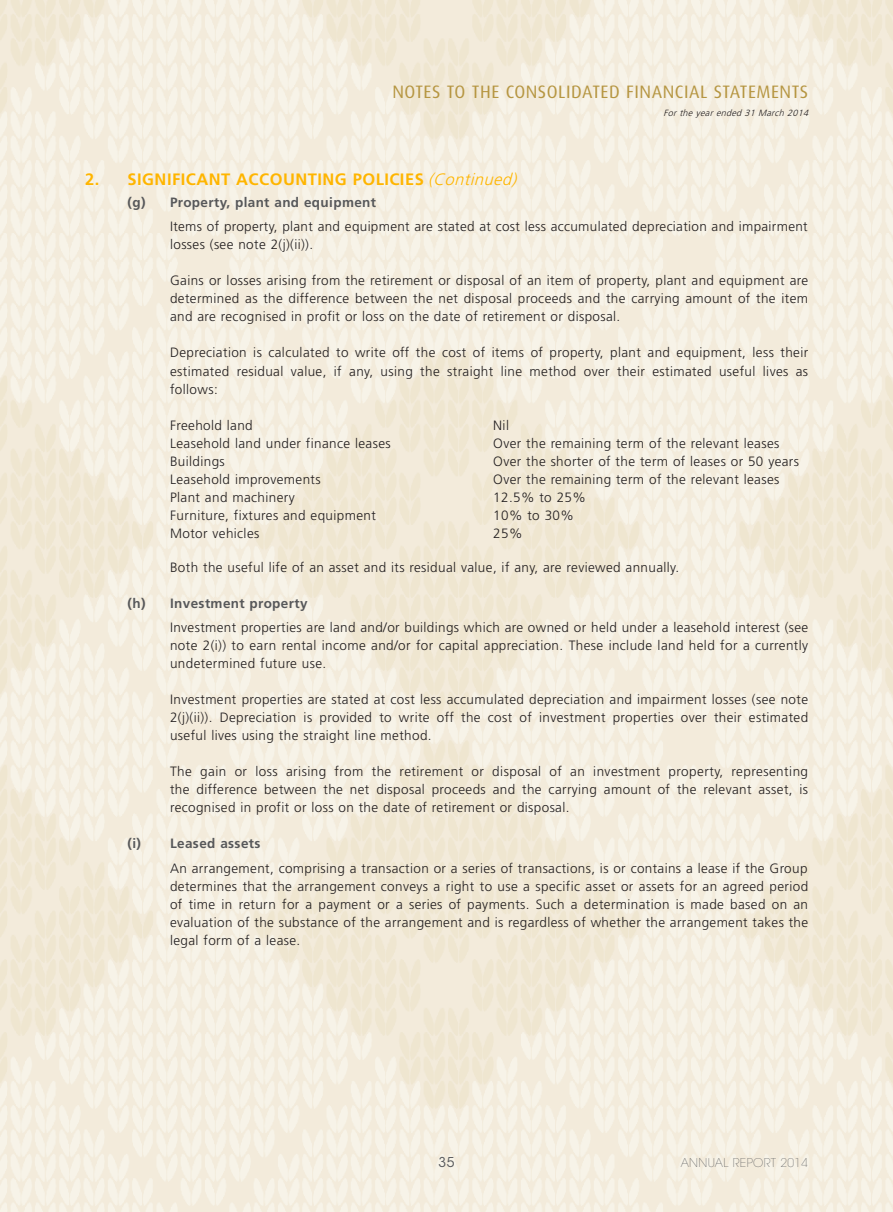
<style>
.page{position:relative;width:893px;height:1212px;background:#fff}
.page>*{position:absolute;margin:0;border:0;box-sizing:border-box;transform-origin:0 0}
.t1{font:18px "Dax";letter-spacing:.03em;color:#b69642}
.Heading_1{font:700 16.5px "Frutiger LT Std";letter-spacing:.03em;color:#ffb500}
.Body_Text{font:300 13.5px/18px "Frutiger LT Std";letter-spacing:.03em;color:#231f20;text-align:justify}
.Heading_2{font:700 13.5px "Frutiger LT Std";letter-spacing:.03em;color:#57585a}
.t2{font:13.5px "ITC Avant Garde Std";color:#57585a}
.t3{font:200 12px "ITC Avant Garde Std";letter-spacing:.03em;color:#57585a}
.t4{font:italic 300 9px "Frutiger LT Std";color:#231f20}
.s1{font-weight:300;font-style:italic}
</style>
<div class="page">
<img style="left:0;top:0;width:893px;height:1212px">
<h1 class="t1" style="left:392px;top:81px;width:417px">NOTES TO THE CONSOLIDATED FINANCIAL STATEMENTS</h1>
<p class="t4" style="left:663px;top:107px;width:149px">For the year ended 31 March 2014</p>
<p class="Heading_1" style="left:85px;top:169px;width:438px">2. SIGNIFICANT ACCOUNTING POLICIES <span class="s1">(Continued)</span></p>
<p class="Heading_2" style="left:128px;top:194px;width:250px">(g) Property, plant and equipment</p>
<p class="Body_Text" style="left:170px;top:218px;width:639px">Items of property, plant and equipment are stated at cost less accumulated depreciation and impairment losses (see note 2(j)(ii)).</p>
<p class="Body_Text" style="left:170px;top:272px;width:640px">Gains or losses arising from the retirement or disposal of an item of property, plant and equipment are determined as the difference between the net disposal proceeds and the carrying amount of the item and are recognised in profit or loss on the date of retirement or disposal.</p>
<p class="Body_Text" style="left:170px;top:344px;width:640px">Depreciation is calculated to write off the cost of items of property, plant and equipment, less their estimated residual value, if any, using the straight line method over their estimated useful lives as follows:</p>
<p class="Body_Text" style="left:170px;top:416px;width:84px">Freehold land</p>
<p class="Body_Text" style="left:493px;top:416px;width:17px">Nil</p>
<p class="Body_Text" style="left:170px;top:434px;width:222px">Leasehold land under finance leases</p>
<p class="Body_Text" style="left:493px;top:434px;width:288px">Over the remaining term of the relevant leases</p>
<p class="Body_Text" style="left:170px;top:452px;width:56px">Buildings</p>
<p class="Body_Text" style="left:493px;top:452px;width:307px">Over the shorter of the term of leases or 50 years</p>
<p class="Body_Text" style="left:170px;top:470px;width:152px">Leasehold improvements</p>
<p class="Body_Text" style="left:493px;top:470px;width:288px">Over the remaining term of the relevant leases</p>
<p class="Body_Text" style="left:170px;top:488px;width:126px">Plant and machinery</p>
<p class="Body_Text" style="left:493px;top:488px;width:94px">12.5% to 25%</p>
<p class="Body_Text" style="left:170px;top:506px;width:207px">Furniture, fixtures and equipment</p>
<p class="Body_Text" style="left:493px;top:506px;width:82px">10% to 30%</p>
<p class="Body_Text" style="left:170px;top:524px;width:91px">Motor vehicles</p>
<p class="Body_Text" style="left:493px;top:524px;width:31px">25%</p>
<p class="Body_Text" style="left:170px;top:558px;width:511px">Both the useful life of an asset and its residual value, if any, are reviewed annually.</p>
<p class="Heading_2" style="left:128px;top:595px;width:181px">(h) Investment property</p>
<p class="Body_Text" style="left:170px;top:619px;width:640px">Investment properties are land and/or buildings which are owned or held under a leasehold interest (see note 2(i)) to earn rental income and/or for capital appreciation. These include land held for a currently undetermined future use.</p>
<p class="Body_Text" style="left:170px;top:691px;width:640px">Investment properties are stated at cost less accumulated depreciation and impairment losses (see note 2(j)(ii)). Depreciation is provided to write off the cost of investment properties over their estimated useful lives using the straight line method.</p>
<p class="Body_Text" style="left:170px;top:763px;width:640px">The gain or loss arising from the retirement or disposal of an investment property, representing the difference between the net disposal proceeds and the carrying amount of the relevant asset, is recognised in profit or loss on the date of retirement or disposal.</p>
<p class="Heading_2" style="left:128px;top:835px;width:134px">(i) Leased assets</p>
<p class="Body_Text" style="left:170px;top:859px;width:640px">An arrangement, comprising a transaction or a series of transactions, is or contains a lease if the Group determines that the arrangement conveys a right to use a specific asset or assets for an agreed period of time in return for a payment or a series of payments. Such a determination is made based on an evaluation of the substance of the arrangement and is regardless of whether the arrangement takes the legal form of a lease.</p>
<p class="t2" style="left:438px;top:1154px;width:17px">35</p>
<p class="t3" style="left:681px;top:1155px;width:129px">ANNUAL REPORT 2014</p>
</div>
